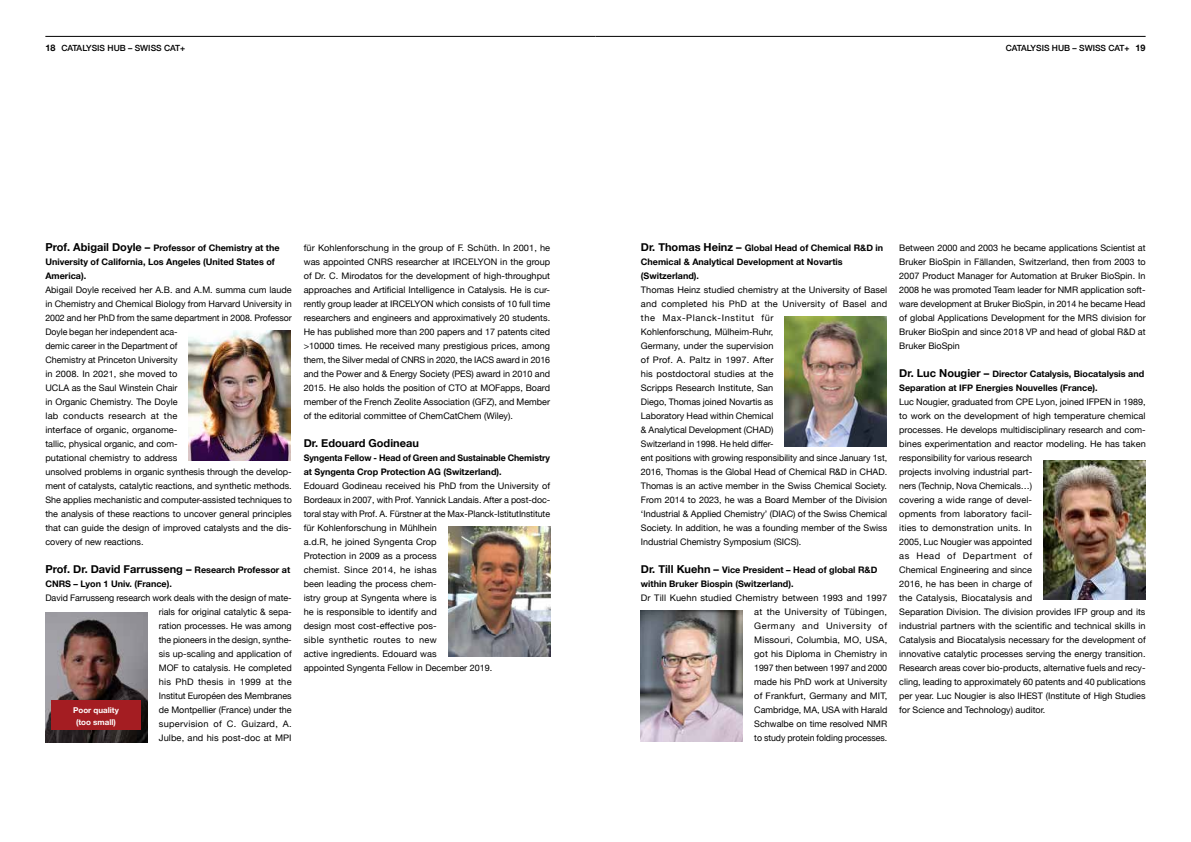
<style>
.page{position:relative;width:1191px;height:842px;background:#fff}
.page>*{position:absolute;margin:0;border:0;box-sizing:border-box;transform-origin:0 0}
.t1{font:700 11px "Helvetica Neue";color:#000}
.t2{font:9px/14px "Helvetica Neue";color:#000}
.t3{font:700 9px/14px "Helvetica Neue";color:#000}
.t4{font:500 8.5px "Helvetica Neue";color:#000}
.t5{font:700 8px "Helvetica Neue";color:#fff}
.s1{font-weight:700;font-size:9px}
.s2{font-size:11px}
.s3{font-size:9px}
</style>
<div class="page">
<hr style="left:45px;top:36px;width:550px;height:1px;background:#000">
<hr style="left:595px;top:36px;width:550px;height:1px;background:#000">
<img style="left:45px;top:612px;width:102px;height:131px">
<img style="left:641px;top:611px;width:102px;height:130px">
<img style="left:1043px;top:461px;width:102px;height:139px">
<img style="left:784px;top:317px;width:103px;height:130px">
<img style="left:189px;top:331px;width:102px;height:130px">
<div style="left:51px;top:700px;width:90px;height:30px;background:#a41d22"></div>
<img style="left:448px;top:527px;width:102px;height:130px">
<p class="t4" style="left:45px;top:41px;width:141px"><span class="s1">18</span> CATALYSIS HUB – SWISS CAT+</p>
<p class="t4" style="left:1005px;top:41px;width:141px">CATALYSIS HUB – SWISS CAT+ <span class="s1">19</span></p>
<p class="t3" style="left:45px;top:241px;width:236px"><span class="s2">Prof. Abigail Doyle –</span> Professor of Chemistry at the<br>University of California, Los Angeles (United States of<br>America).</p>
<p class="t2" style="left:45px;top:283px;width:248px">Abigail Doyle received her A.B. and A.M. summa cum laude in Chemistry and Chemical Biology from Harvard University in 2002 and her PhD from the same department in 2008. Professor Doyle began her independent aca-<br>demic career in the Department of<br>Chemistry at Princeton University<br>in 2008. In 2021, she moved to<br>UCLA as the Saul Winstein Chair<br>in Organic Chemistry. The Doyle<br>lab conducts research at the<br>interface of organic, organome-<br>tallic, physical organic, and com-<br>putational chemistry to address<br>unsolved problems in organic synthesis through the develop&shy;ment of catalysts, catalytic reactions, and synthetic methods.<br>She applies mechanistic and computer-assisted techniques to the analysis of these reactions to uncover general principles that can guide the design of improved catalysts and the dis&shy;covery of new reactions.</p>
<p class="t1" style="left:45px;top:560px;width:246px">Prof. Dr. David Farrusseng – <span class="s3">Research Professor at</span></p>
<p class="t3" style="left:45px;top:577px;width:128px">CNRS – Lyon 1 Univ. (France).</p>
<p class="t2" style="left:159px;top:591px;width:134px;text-align:justify;text-indent:-113px">David Farrusseng research work deals with the design of mate&shy;rials for original catalytic &amp; sepa&shy;ration processes. He was among the pioneers in the design, synthe&shy;sis up-scaling and application of MOF to catalysis. He completed his PhD thesis in 1999 at the Institut Européen des Membranes de Montpellier (France) under the supervision of C. Guizard, A.<br>Julbe, and his post-doc at MPI</p>
<p class="t3" style="left:641px;top:241px;width:244px"><span class="s2">Dr. Thomas Heinz –</span> Global Head of Chemical R&amp;D in<br>Chemical &amp; Analytical Development at Novartis (Switzerland).</p>
<p class="t2" style="left:641px;top:283px;width:248px">Thomas Heinz studied chemistry at the University of Basel and completed his PhD at the University of Basel and the Max-Planck-Institut für<br>Kohlenforschung, Mülheim-Ruhr,<br>Germany, under the supervision<br>of Prof. A. Paltz in 1997. After<br>his postdoctoral studies at the<br>Scripps Research Institute, San<br>Diego, Thomas joined Novartis as<br>Laboratory Head within Chemical<br>&amp; Analytical Development (CHAD)<br>Switzerland in 1998. He held differ-<br>ent positions with growing responsibility and since January 1st, 2016, Thomas is the Global Head of Chemical R&amp;D in CHAD.<br>Thomas is an active member in the Swiss Chemical Society.<br>From 2014 to 2023, he was a Board Member of the Division ‘Industrial &amp; Applied Chemistry’ (DIAC) of the Swiss Chemical Society. In addition, he was a founding member of the Swiss Industrial Chemistry Symposium (SICS).</p>
<p class="t3" style="left:641px;top:563px;width:238px"><span class="s2">Dr. Till Kuehn –</span> Vice President – Head of global R&amp;D within Bruker Biospin (Switzerland).</p>
<p class="t2" style="left:754px;top:591px;width:134px;text-align:justify;text-indent:-113px">Dr Till Kuehn studied Chemistry between 1993 and 1997 at the University of Tübingen, Germany and University of Missouri, Columbia, MO, USA, got his Diploma in Chemistry in 1997 then between 1997 and 2000 made his PhD work at University of Frankfurt, Germany and MIT, Cambridge, MA, USA with Harald Schwalbe on time resolved NMR to study protein folding processes.</p>
<p class="t2" style="left:899px;top:241px;width:248px;text-align:justify">Between 2000 and 2003 he became applications Scientist at Bruker BioSpin in Fällanden, Switzerland, then from 2003 to 2007 Product Manager for Automation at Bruker BioSpin. In 2008 he was promoted Team leader for NMR application soft&shy;ware development at Bruker BioSpin, in 2014 he became Head of global Applications Development for the MRS division for Bruker BioSpin and since 2018 VP and head of global R&amp;D at Bruker BioSpin</p>
<p class="t3" style="left:899px;top:367px;width:246px"><span class="s2">Dr. Luc Nougier –</span> Director Catalysis, Biocatalysis and<br>Separation at IFP Energies Nouvelles (France).</p>
<p class="t2" style="left:899px;top:395px;width:248px">Luc Nougier, graduated from CPE Lyon, joined IFPEN in 1989, to work on the development of high temperature chemical processes. He develops multidisciplinary research and com&shy;bines experimentation and reactor modeling. He has taken responsibility for various research<br>projects involving industrial part-<br>ners (Technip, Nova Chemicals…)<br>covering a wide range of devel-<br>opments from laboratory facil-<br>ities to demonstration units. In<br>2005, Luc Nougier was appointed<br>as Head of Department of<br>Chemical Engineering and since<br>2016, he has been in charge of<br>the Catalysis, Biocatalysis and<br>Separation Division. The division provides IFP group and its industrial partners with the scientific and technical skills in Catalysis and Biocatalysis necessary for the development of innovative catalytic processes serving the energy transition.<br>Research areas cover bio-products, alternative fuels and recy&shy;cling, leading to approximately 60 patents and 40 publications per year. Luc Nougier is also IHEST (Institute of High Studies</p>
<p class="t2" style="left:304px;top:241px;width:248px;text-align:justify">für Kohlenforschung in the group of F. Schüth. In 2001, he was appointed CNRS researcher at IRCELYON in the group of Dr. C. Mirodatos for the development of high-throughput approaches and Artificial Intelligence in Catalysis. He is cur&shy;rently group leader at IRCELYON which consists of 10 full time researchers and engineers and approximatively 20 students.<br>He has published more than 200 papers and 17 patents cited &gt;10000 times. He received many prestigious prices, among them, the Silver medal of CNRS in 2020, the IACS award in 2016 and the Power and &amp; Energy Society (PES) award in 2010 and 2015. He also holds the position of CTO at MOFapps, Board member of the French Zeolite Association (GFZ), and Member of the editorial committee of ChemCatChem (Wiley).</p>
<p class="t1" style="left:304px;top:434px;width:117px">Dr. Edouard Godineau</p>
<p class="t3" style="left:304px;top:451px;width:248px">Syngenta Fellow - Head of Green and Sustainable Chemistry at Syngenta Crop Protection AG (Switzerland).</p>
<p class="t2" style="left:304px;top:479px;width:248px">Edouard Godineau received his PhD from the University of Bordeaux in 2007, with Prof. Yannick Landais. After a post-doc&shy;toral stay with Prof. A. Fürstner at the Max-Planck-IstitutInstitute für Kohlenforschung in Mühlhein<br>a.d.R, he joined Syngenta Crop<br>Protection in 2009 as a process<br>chemist. Since 2014, he ishas<br>been leading the process chem-<br>istry group at Syngenta where is<br>he is responsible to identify and<br>design most cost-effective pos-<br>sible synthetic routes to new<br>active ingredients. Edouard was<br>appointed Syngenta Fellow in December 2019.</p>
<p class="t5" style="left:73px;top:704px;width:47px">Poor quality</p>
<p class="t2" style="left:899px;top:703px;width:148px">for Science and Technology) auditor.</p>
<p class="t5" style="left:76px;top:716px;width:41px">(too small)</p>
</div>
